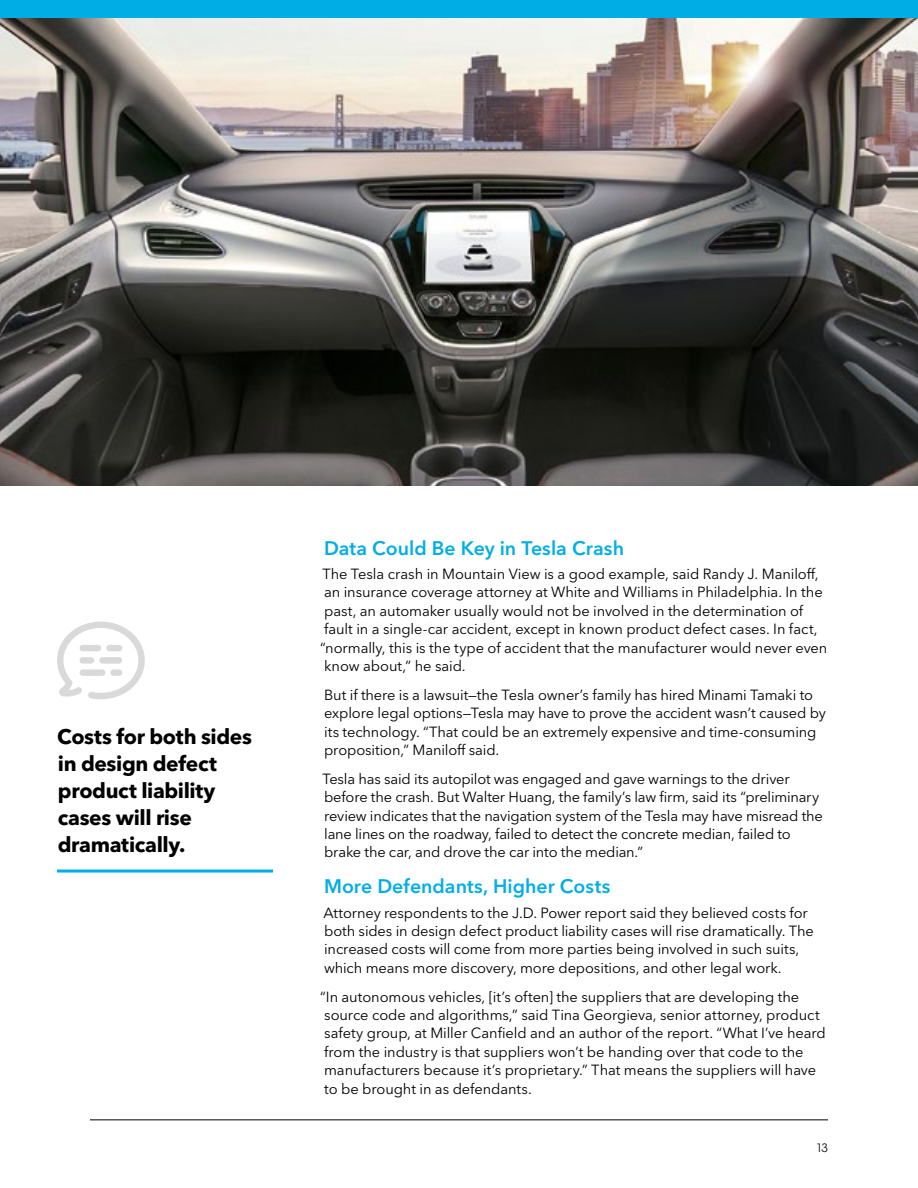
<style>
.page{position:relative;width:918px;height:1188px;background:#fff}
.page>*{position:absolute;margin:0;border:0;box-sizing:border-box;transform-origin:0 0}
.t1{font:700 21px/27px "Avenir Next P For BBG";letter-spacing:-.015em;color:#000}
.t2{font:600 19.5px "Avenir Next P For BBG";color:#00aee5}
.t3{font:14.7px/18.3px "Avenir Next P For BBG";letter-spacing:-.01em;color:#000}
.t4{font:12px "Avenir Next P For BBG";color:#000}
</style>
<div class="page">
<hr style="left:90px;top:1120px;width:738px;height:1px;background:#000">
<div style="left:0;top:0;width:918px;height:18px;background:#00aee5"></div>
<img style="left:0;top:18px;width:918px;height:468px">
<hr style="left:57px;top:870px;width:216px;height:3px;background:#00aee5">
<svg style="left:57px;top:621px;width:88px;height:78px"></svg>
<div style="left:106px;top:645px;width:16px;height:6px;background:#d9d9d9;border-radius:3px"></div>
<div style="left:80px;top:645px;width:21px;height:6px;background:#d9d9d9;border-radius:3px"></div>
<div style="left:99px;top:657px;width:23px;height:7px;background:#d9d9d9;border-radius:3px"></div>
<div style="left:80px;top:657px;width:14px;height:7px;background:#d9d9d9;border-radius:3px"></div>
<div style="left:110px;top:669px;width:12px;height:7px;background:#d9d9d9;border-radius:3px"></div>
<div style="left:80px;top:669px;width:25px;height:7px;background:#d9d9d9;border-radius:3px"></div>
<h1 class="t1" style="left:57px;top:723px;width:196px">Costs for both sides in design defect product liability cases will rise dramatically.</h1>
<h2 class="t2" style="left:324px;top:536px;width:302px">Data Could Be Key in Tesla Crash</h2>
<p class="t3" style="left:320px;top:565px;width:509px">The Tesla crash in Mountain View is a good example, said Randy J. Maniloff, an insurance coverage attorney at White and Williams in Philadelphia. In the past, an automaker usually would not be involved in the determination of fault in a single-car accident, except in known product defect cases. In fact, “normally, this is the type of accident that the manufacturer would never even know about,” he said.</p>
<p class="t3" style="left:324px;top:686px;width:504px">But if there is a lawsuit—the Tesla owner’s family has hired Minami Tamaki to explore legal options—Tesla may have to prove the accident wasn’t caused by its technology. “That could be an extremely expensive and time-consuming proposition,” Maniloff said.</p>
<p class="t3" style="left:322px;top:770px;width:502px">Tesla has said its autopilot was engaged and gave warnings to the driver before the crash. But Walter Huang, the family’s law firm, said its “preliminary review indicates that the navigation system of the Tesla may have misread the lane lines on the roadway, failed to detect the concrete median, failed to brake the car, and drove the car into the median.”</p>
<h2 class="t2" style="left:324px;top:875px;width:288px">More Defendants, Higher Costs</h2>
<p class="t3" style="left:323px;top:903px;width:492px">Attorney respondents to the J.D. Power report said they believed costs for both sides in design defect product liability cases will rise dramatically. The increased costs will come from more parties being involved in such suits, which means more discovery, more depositions, and other legal work.</p>
<p class="t3" style="left:320px;top:987px;width:507px">“In autonomous vehicles, [it’s often] the suppliers that are developing the source code and algorithms,” said Tina Georgieva, senior attorney, product safety group, at Miller Canfield and an author of the report. “What I’ve heard from the industry is that suppliers won’t be handing over that code to the manufacturers because it’s proprietary.” That means the suppliers will have to be brought in as defendants.</p>
<p class="t4" style="left:817px;top:1141px;width:12px">13</p>
</div>
